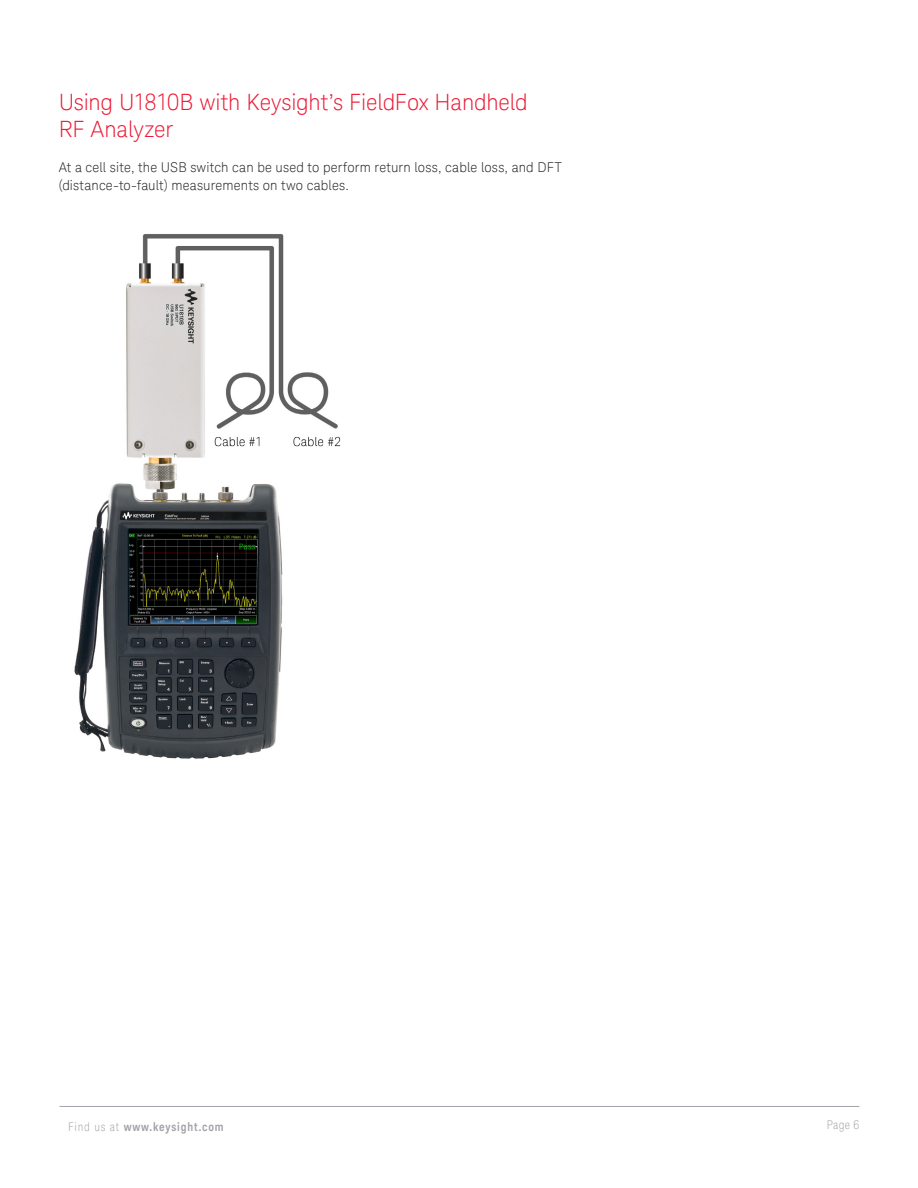
<style>
.page{position:relative;width:918px;height:1188px;background:#fff}
.page>*{position:absolute;margin:0;border:0;box-sizing:border-box;transform-origin:0 0}
.K_Heading_1{font:300 22.5px/27px "Keysight Sans";letter-spacing:-.01em;color:#ed1a36}
.K_Body_Text{font:300 13.5px/18px "Keysight Sans";letter-spacing:.01em;color:#231f20}
.t1{font:700 12px "Keysight Sans Condensed";letter-spacing:.07em;color:#a4a1a9}
.t2{font:300 condensed 12px "Keysight Sans";color:#a4a1a9}
.s1{font-family:"Keysight Sans";font-weight:300;font-stretch:condensed}
</style>
<div class="page">
<hr style="left:60px;top:1106px;width:799px;height:1px;background:#a4a1a9">
<img style="left:74px;top:234px;width:267px;height:525px">
<p class="K_Heading_1" style="left:59px;top:89px;width:471px">Using U1810B with Keysight’s FieldFox Handheld<br>RF Analyzer</p>
<p class="K_Body_Text" style="left:59px;top:158px;width:505px">At a cell site, the USB switch can be used to perform return loss, cable loss, and DFT (distance-to-fault) measurements on two cables.</p>
<p class="t1" style="left:68px;top:1119px;width:157px"><span class="s1">Find us at</span> www.keysight.com</p>
<p class="t2" style="left:827px;top:1117px;width:34px">Page 6</p>
</div>
